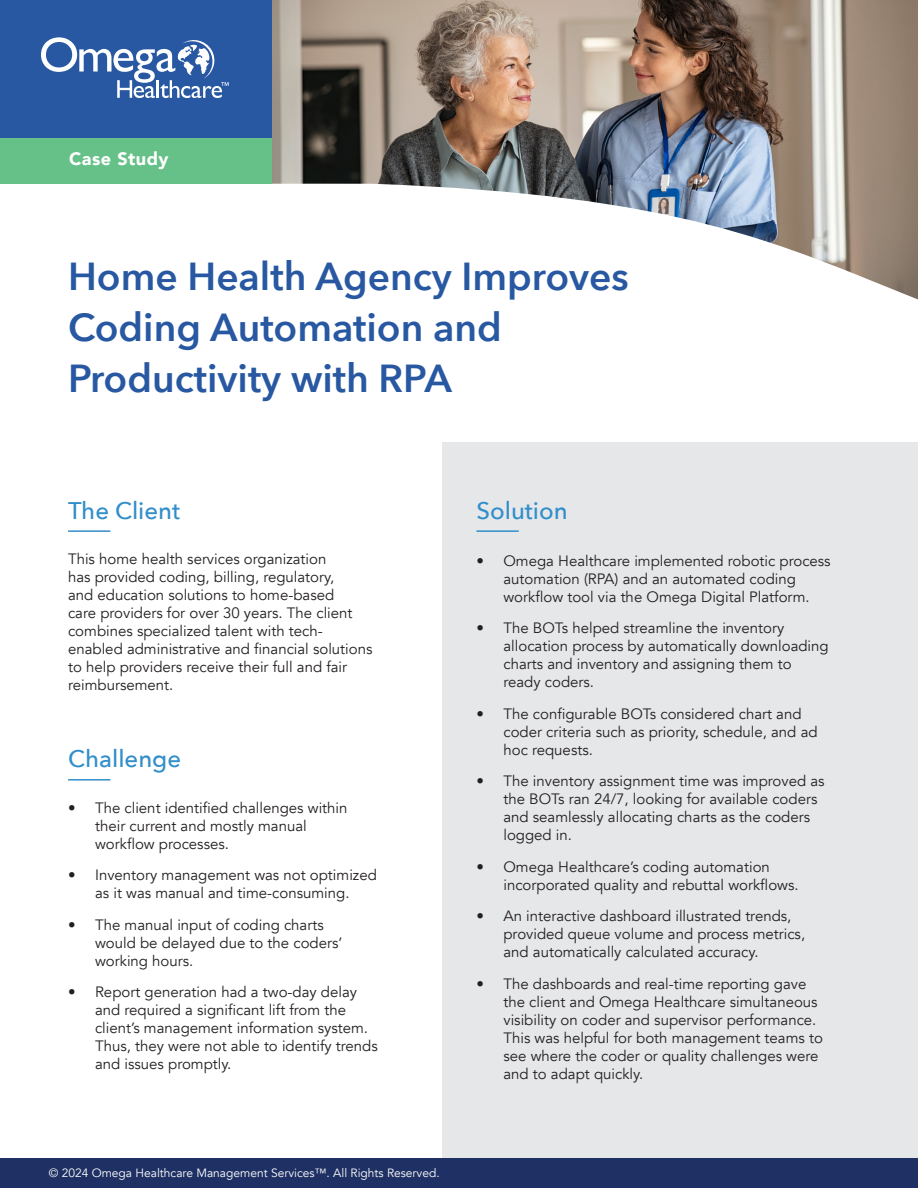
<style>
.page{position:relative;width:918px;height:1188px;background:#fff}
.page>*{position:absolute;margin:0;border:0;box-sizing:border-box;transform-origin:0 0}
.t1{font:600 39px/51px "Avenir Next";color:#2858a2}
.t2{font:500 24px "Avenir Next";color:#318eca}
.t3{font:900 18px "Avenir";letter-spacing:.025em;color:#fff}
.t4{font:15px/18px "Avenir";color:#231f20}
.t5{font:12px "Avenir";color:#fff}
</style>
<div class="page">
<div style="left:442px;top:443px;width:476px;height:745px;background:#e6e7e9"></div>
<img style="left:272px;top:0;width:646px;height:299px">
<div style="left:0;top:122px;width:272px;height:62px;background:#66c188"></div>
<div style="left:0;top:0;width:272px;height:137px;background:#2858a2"></div>
<svg style="left:41px;top:37px;width:188px;height:61px"></svg>
<div style="left:0;top:1159px;width:918px;height:29px;background:#1f3164"></div>
<hr style="left:68px;top:779px;width:42px;height:2px;background:#318eca">
<hr style="left:68px;top:530px;width:42px;height:2px;background:#318eca">
<hr style="left:476px;top:530px;width:43px;height:2px;background:#318eca">
<p class="t3" style="left:69px;top:143px;width:101px">Case Study</p>
<p class="t1" style="left:68px;top:250px;width:562px">Home Health Agency Improves<br>Coding Automation and<br>Productivity with RPA</p>
<p class="t2" style="left:68px;top:490px;width:114px">The Client</p>
<p class="t2" style="left:476px;top:490px;width:93px">Solution</p>
<p class="t4" style="left:68px;top:550px;width:306px">This home health services organization<br>has provided coding, billing, regulatory,<br>and education solutions to home-based<br>care providers for over 30 years. The client combines specialized talent with tech&shy;enabled administrative and financial solutions to help providers receive their full and fair reimbursement.</p>
<p class="t4" style="left:476px;top:552px;width:356px;text-align:center">• Omega Healthcare implemented robotic process automation (RPA) and an automated coding workflow tool via the Omega Digital Platform.</p>
<p class="t4" style="left:503px;top:619px;width:327px;text-indent:-27px">• The BOTs helped streamline the inventory allocation process by automatically downloading charts and inventory and assigning them to ready coders.</p>
<p class="t4" style="left:503px;top:705px;width:316px;text-indent:-27px">• The configurable BOTs considered chart and coder criteria such as priority, schedule, and ad hoc requests.</p>
<p class="t4" style="left:503px;top:772px;width:323px;text-indent:-27px">• The inventory assignment time was improved as the BOTs ran 24/7, looking for available coders and seamlessly allocating charts as the coders logged in.</p>
<p class="t4" style="left:503px;top:858px;width:297px;text-indent:-27px">• Omega Healthcare’s coding automation incorporated quality and rebuttal workflows.</p>
<p class="t4" style="left:503px;top:907px;width:303px;text-indent:-27px">• An interactive dashboard illustrated trends, provided queue volume and process metrics, and automatically calculated accuracy.</p>
<p class="t4" style="left:503px;top:975px;width:321px;text-indent:-27px">• The dashboards and real-time reporting gave the client and Omega Healthcare simultaneous visibility on coder and supervisor performance.<br>This was helpful for both management teams to see where the coder or quality challenges were and to adapt quickly.</p>
<p class="t2" style="left:68px;top:738px;width:115px">Challenge</p>
<p class="t4" style="left:95px;top:799px;width:254px;text-indent:-27px">• The client identified challenges within their current and mostly manual workflow processes.</p>
<p class="t4" style="left:68px;top:866px;width:310px;text-align:center">• Inventory management was not optimized as it was manual and time-consuming.</p>
<p class="t4" style="left:95px;top:916px;width:249px;text-indent:-27px">• The manual input of coding charts would be delayed due to the coders’ working hours.</p>
<p class="t4" style="left:95px;top:983px;width:284px;text-indent:-27px">• Report generation had a two-day delay and required a significant lift from the client’s management information system.<br>Thus, they were not able to identify trends and issues promptly.</p>
<p class="t5" style="left:49px;top:1166px;width:393px">© 2024 Omega Healthcare Management Services™. All Rights Reserved.</p>
</div>
